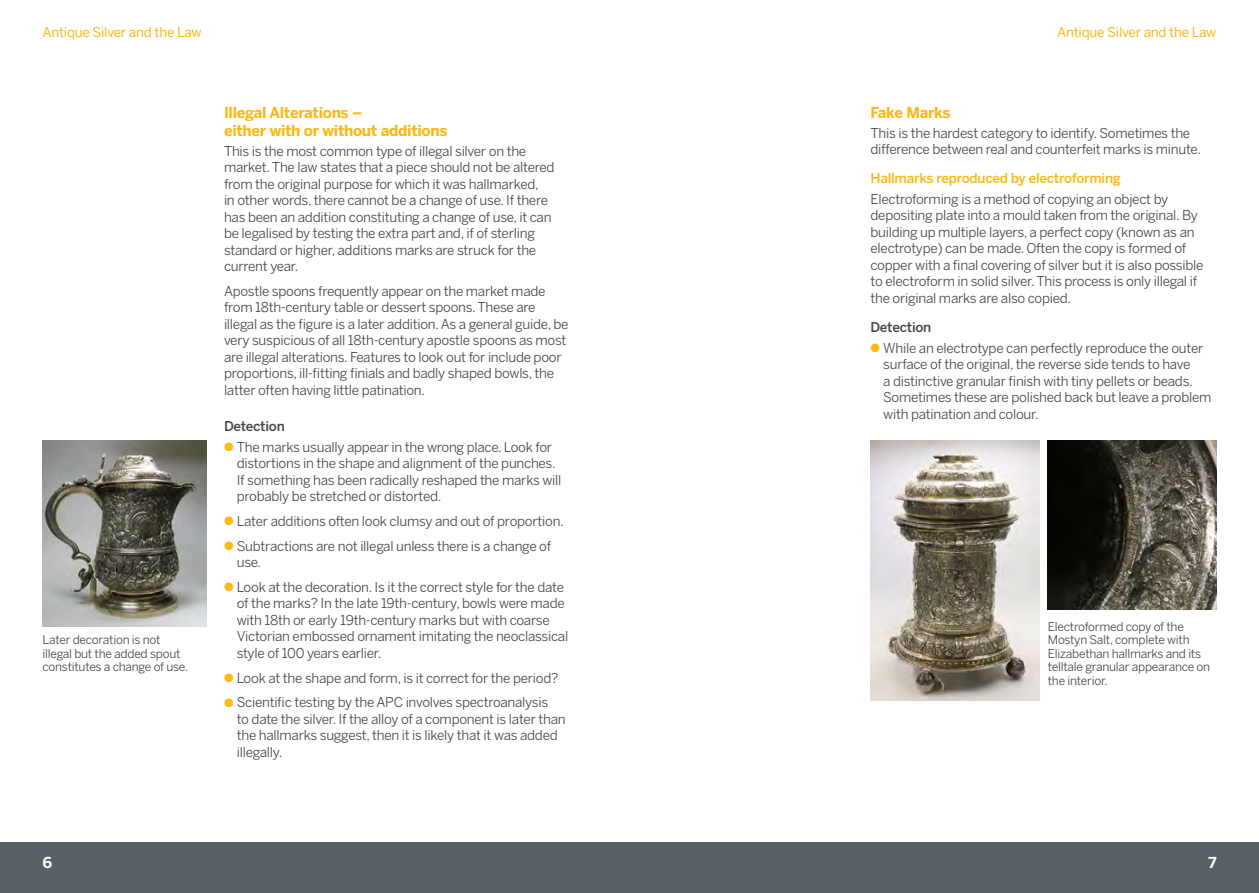
<style>
.page{position:relative;width:1259px;height:893px;background:#fff}
.page>*{position:absolute;margin:0;border:0;box-sizing:border-box;transform-origin:0 0}
.Headlines{font:700 15px/18px "Benton Sans";letter-spacing:-.02em;color:#fcb814}
.t1{font:700 15px "Benton Sans";color:#fff}
.Body_Style{font:13.5px/16.5px "Benton Sans";letter-spacing:-.02em;color:#464748}
.t2{font:13.5px "Benton Sans";letter-spacing:-.02em;color:#fcb814}
.Sub_Head{font:500 13.5px "Benton Sans";letter-spacing:-.02em;color:#fcb814}
.Sub_Head-2{font:500 13.5px "Benton Sans";letter-spacing:-.02em;color:#464748}
.Pic_Captions{font:12px/13.5px "Benton Sans";letter-spacing:-.02em;color:#464748}
.s1{color:#fcb814}
</style>
<div class="page">
<div style="left:0;top:842px;width:1259px;height:51px;background:#586166"></div>
<img style="left:870px;top:441px;width:170px;height:259px">
<img style="left:43px;top:441px;width:164px;height:186px">
<img style="left:1048px;top:441px;width:168px;height:168px">
<p class="t2" style="left:43px;top:24px;width:161px">Antique Silver and the Law</p>
<p class="t2" style="left:1057px;top:24px;width:161px">Antique Silver and the Law</p>
<p class="Pic_Captions" style="left:43px;top:633px;width:147px">Later decoration is not illegal but the added spout constitutes a change of use.</p>
<p class="Headlines" style="left:224px;top:104px;width:225px">Illegal Alterations –<br>either with or without additions</p>
<p class="Body_Style" style="left:224px;top:142px;width:332px">This is the most common type of illegal silver on the market. The law states that a piece should not be altered from the original purpose for which it was hallmarked,<br>in other words, there cannot be a change of use. If there has been an addition constituting a change of use, it can be legalised by testing the extra part and, if of sterling standard or higher, additions marks are struck for the current year.</p>
<p class="Body_Style" style="left:224px;top:283px;width:346px">Apostle spoons frequently appear on the market made from 18th-century table or dessert spoons. These are illegal as the figure is a later addition. As a general guide, be very suspicious of all 18th-century apostle spoons as most are illegal alterations. Features to look out for include poor proportions, ill-fitting finials and badly shaped bowls, the latter often having little patination.</p>
<p class="Sub_Head-2" style="left:224px;top:418px;width:62px">Detection</p>
<p class="Body_Style" style="left:237px;top:438px;width:326px;text-indent:-13px"><span class="s1">●</span> The marks usually appear in the wrong place. Look for distortions in the shape and alignment of the punches.<br>If something has been radically reshaped the marks will probably be stretched or distorted.</p>
<p class="Body_Style" style="left:224px;top:512px;width:341px"><span class="s1">●</span> Later additions often look clumsy and out of proportion.</p>
<p class="Body_Style" style="left:237px;top:537px;width:316px;text-indent:-13px"><span class="s1">●</span> Subtractions are not illegal unless there is a change of use.</p>
<p class="Body_Style" style="left:237px;top:578px;width:333px;text-indent:-13px"><span class="s1">●</span> Look at the decoration. Is it the correct style for the date of the marks? In the late 19th-century, bowls were made with 18th or early 19th-century marks but with coarse Victorian embossed ornament imitating the neoclassical style of 100 years earlier.</p>
<p class="Body_Style" style="left:224px;top:669px;width:336px"><span class="s1">●</span> Look at the shape and form, is it correct for the period?</p>
<p class="Body_Style" style="left:237px;top:694px;width:330px;text-indent:-13px"><span class="s1">●</span> Scientific testing by the APC involves spectroanalysis<br>to date the silver. If the alloy of a component is later than the hallmarks suggest, then it is likely that it was added illegally.</p>
<p class="Headlines" style="left:870px;top:104px;width:81px">Fake Marks</p>
<p class="Body_Style" style="left:870px;top:124px;width:332px">This is the hardest category to identify. Sometimes the difference between real and counterfeit marks is minute.</p>
<p class="Sub_Head" style="left:870px;top:170px;width:252px">Hallmarks reproduced by electroforming</p>
<p class="Body_Style" style="left:870px;top:191px;width:334px">Electroforming is a method of copying an object by depositing plate into a mould taken from the original. By building up multiple layers, a perfect copy (known as an electrotype) can be made. Often the copy is formed of copper with a final covering of silver but it is also possible to electroform in solid silver. This process is only illegal if the original marks are also copied.</p>
<p class="Sub_Head-2" style="left:870px;top:319px;width:62px">Detection</p>
<p class="Body_Style" style="left:883px;top:339px;width:330px;text-indent:-13px"><span class="s1">●</span> While an electrotype can perfectly reproduce the outer surface of the original, the reverse side tends to have<br>a distinctive granular finish with tiny pellets or beads.<br>Sometimes these are polished back but leave a problem with patination and colour.</p>
<p class="Pic_Captions" style="left:1047px;top:620px;width:164px">Electroformed copy of the<br>Mostyn Salt, complete with<br>Elizabethan hallmarks and its telltale granular appearance on the interior.</p>
<p class="t1" style="left:43px;top:853px;width:11px">6</p>
<p class="t1" style="left:1208px;top:853px;width:10px">7</p>
</div>
